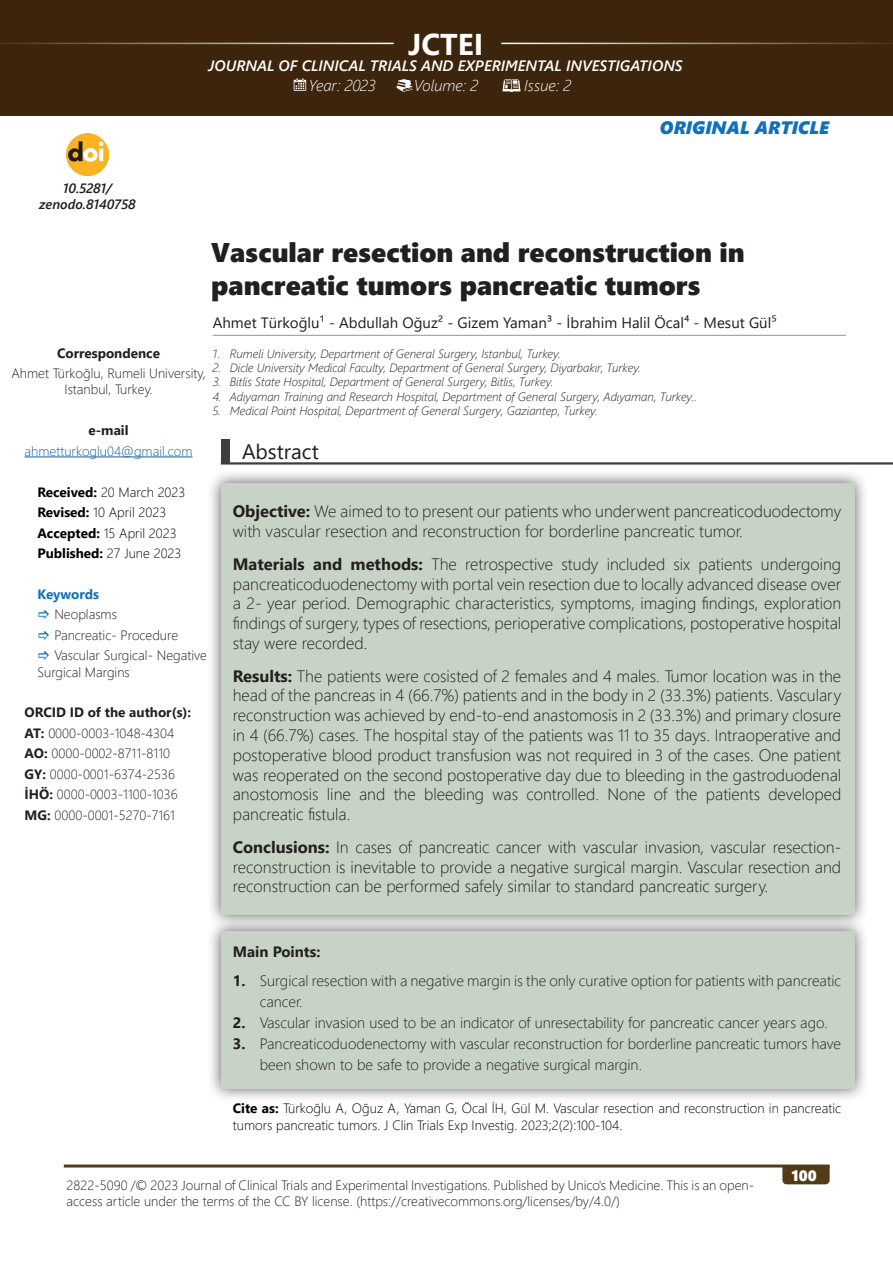
<style>
.page{position:relative;width:893px;height:1263px;background:#fff}
.page>*{position:absolute;margin:0;border:0;box-sizing:border-box;transform-origin:0 0}
.t1{font:700 30px "Segoe UI";color:#fff}
.t2{font:27px/32.4px "Segoe UI Black";color:#231f20}
.t3{font:21px "Segoe UI";color:#231f20}
.t4{font:italic 18px "Segoe UI Black";color:#1070b9}
.t5{font:300 16.5px/19.8px "Segoe UI";color:#231f20;text-align:justify}
.t6{font:italic 300 15.75px "Segoe UI";color:#fff}
.t7{font:300 15px/21px "Segoe UI";color:#231f20}
.t8{font:15px "Segoe UI";color:#231f20}
.t9{font:italic 600 15px "Segoe UI";color:#fff}
.t10{font:700 15px "Segoe UI";color:#231f20}
.t11{font:15px "Segoe UI Black";color:#fff}
.t12{font:300 13.5px/20.4px "Segoe UI";color:#231f20}
.t13{font:300 13.5px/20.4px "Segoe UI";color:#000}
.t14{font:300 13.5px "Segoe UI";color:#175d9e}
.t15{font:italic 600 13.5px/16.2px "Segoe UI";color:#231f20;text-align:center}
.t16{font:700 13.5px "Segoe UI";color:#231f20}
.t17{font:700 13.5px "Segoe UI";color:#1070b9}
.t18{font:italic 300 12px "Segoe UI";color:#231f20}
.s1{font-weight:700}
</style>
<div class="page">
<div style="left:0;top:0;width:893px;height:115px;background:#3d250d"></div>
<hr style="left:501px;top:43px;width:392px;height:1px;background:#fff">
<hr style="left:0;top:43px;width:394px;height:1px;background:#fff">
<svg style="left:782px;top:1167px;width:48px;height:17px"></svg>
<hr style="left:64px;top:1164px;width:766px;height:3px;background:#533a19">
<div style="left:207px;top:469px;width:662px;height:459px;background:#231f20;opacity:.75"></div>
<div style="left:222px;top:483px;width:633px;height:431px;background:#c7d3c5"></div>
<svg style="left:396px;top:79px;width:16px;height:13px"></svg>
<svg style="left:294px;top:78px;width:12px;height:13px"></svg>
<svg style="left:503px;top:79px;width:17px;height:13px"></svg>
<img style="left:66px;top:133px;width:43px;height:42px">
<hr style="left:213px;top:335px;width:633px;height:1px;background:#939598">
<div style="left:221px;top:439px;width:9px;height:24px;background:#3e3e3f"></div>
<hr style="left:221px;top:462px;width:672px;height:3px;background:#3e3e3f">
<hr style="left:25px;top:456px;width:168px;height:1px;background:#175d9e">
<div style="left:207px;top:917px;width:662px;height:186px;background:#231f20;opacity:.75"></div>
<div style="left:222px;top:931px;width:633px;height:158px;background:#c7d3c5"></div>
<h1 class="t1" style="left:408px;top:16px;width:77px">JCTEI</h1>
<p class="t9" style="left:209px;top:52px;width:476px">JOURNAL OF CLINICAL TRIALS AND EXPERIMENTAL INVESTIGATIONS</p>
<p class="t15" style="left:39px;top:178px;width:98px">10.5281/ zenodo.8140758</p>
<p class="t6" style="left:308px;top:70px;width:69px">Year: 2023</p>
<p class="t6" style="left:413px;top:70px;width:66px">Volume: 2</p>
<p class="t6" style="left:524px;top:70px;width:48px">Issue: 2</p>
<p class="t4" style="left:660px;top:114px;width:171px">ORIGINAL ARTICLE</p>
<h2 class="t2" style="left:211px;top:235px;width:535px">Vascular resection and reconstruction in pancreatic tumors pancreatic tumors</h2>
<p class="t8" style="left:213px;top:308px;width:566px">Ahmet Türkoğlu¹ - Abdullah Oğuz² - Gizem Yaman³ - İbrahim Halil Öcal⁴ - Mesut Gül⁵</p>
<p class="t18" style="left:213px;top:342px;width:350px">1. Rumeli University, Department of General Surgery, Istanbul, Turkey.</p>
<p class="t18" style="left:213px;top:356px;width:430px">2. Dicle University Medical Faculty, Department of General Surgery, Diyarbakır, Turkey.</p>
<p class="t18" style="left:213px;top:371px;width:342px">3. Bitlis State Hospital, Department of General Surgery, Bitlis, Turkey.</p>
<p class="t18" style="left:213px;top:385px;width:486px">4. Adıyaman Training and Research Hospital, Department of General Surgery, Adıyaman, Turkey..</p>
<p class="t18" style="left:213px;top:400px;width:387px">5. Medical Point Hospital, Department of General Surgery, Gaziantep, Turkey.</p>
<p class="t3" style="left:242px;top:432px;width:78px">Abstract</p>
<p class="t16" style="left:57px;top:340px;width:105px">Correspondence</p>
<p class="t12" style="left:11px;top:364px;width:196px;line-height:16.2px;text-align:center">Ahmet Türkoğlu, Rumeli University,<br>Istanbul, Turkey.</p>
<p class="t16" style="left:89px;top:418px;width:42px">e-mail</p>
<p class="t14" style="left:25px;top:438px;width:170px">ahmetturkoglu04@gmail.com</p>
<p class="t13" style="left:37px;top:480px;width:150px"><span class="s1">Received:</span> 20 March 2023<br><span class="s1">Revised:</span> 10 April 2023<br><span class="s1">Accepted:</span> 15 April 2023<br><span class="s1">Published:</span> 27 June 2023</p>
<p class="t17" style="left:37px;top:581px;width:63px">Keywords</p>
<p class="t12" style="left:54px;top:603px;width:154px">Neoplasms<br>Pancreatic- Procedure<br>Vascular Surgical- Negative</p>
<p class="t12" style="left:37px;top:660px;width:94px">Surgical Margins</p>
<p class="t12" style="left:25px;top:701px;width:168px"><span class="s1">ORCID ID of the author(s):<br>AT:</span> 0000-0003-1048-4304<br><span class="s1">AO:</span> 0000-0002-8711-8110<br><span class="s1">GY:</span> 0000-0001-6374-2536<br><span class="s1">İHÖ:</span> 0000-0003-1100-1036<br><span class="s1">MG:</span> 0000-0001-5270-7161</p>
<p class="t5" style="left:233px;top:500px;width:610px"><span class="s1">Objective:</span> We aimed to to present our patients who underwent pancreaticoduodectomy with vascular resection and reconstruction for borderline pancreatic tumor.</p>
<p class="t5" style="left:233px;top:552px;width:610px"><span class="s1">Materials and methods:</span> The retrospective study included six patients undergoing pancreaticoduodenectomy with portal vein resection due to locally advanced disease over a 2- year period. Demographic characteristics, symptoms, imaging findings, exploration findings of surgery, types of resections, perioperative complications, postoperative hospital stay were recorded.</p>
<p class="t5" style="left:233px;top:664px;width:610px"><span class="s1">Results:</span> The patients were cosisted of 2 females and 4 males. Tumor location was in the head of the pancreas in 4 (66.7%) patients and in the body in 2 (33.3%) patients. Vasculary reconstruction was achieved by end-to-end anastomosis in 2 (33.3%) and primary closure in 4 (66.7%) cases. The hospital stay of the patients was 11 to 35 days. Intraoperative and postoperative blood product transfusion was not required in 3 of the cases. One patient was reoperated on the second postoperative day due to bleeding in the gastroduodenal anostomosis line and the bleeding was controlled. None of the patients developed pancreatic fistula.</p>
<p class="t5" style="left:233px;top:835px;width:610px"><span class="s1">Conclusions:</span> In cases of pancreatic cancer with vascular invasion, vascular resection&shy;reconstruction is inevitable to provide a negative surgical margin. Vascular resection and reconstruction can be performed safely similar to standard pancreatic surgery.</p>
<p class="t10" style="left:233px;top:937px;width:89px">Main Points:</p>
<p class="t7" style="left:260px;top:969px;width:583px;text-indent:-27px"><span class="s1">1.</span> Surgical resection with a negative margin is the only curative option for patients with pancreatic cancer.</p>
<p class="t7" style="left:233px;top:1011px;width:597px"><span class="s1">2.</span> Vascular invasion used to be an indicator of unresectability for pancreatic cancer years ago.</p>
<p class="t7" style="left:260px;top:1032px;width:583px;text-indent:-27px"><span class="s1">3.</span> Pancreaticoduodenectomy with vascular reconstruction for borderline pancreatic tumors have been shown to be safe to provide a negative surgical margin.</p>
<p class="t13" style="left:233px;top:1099px;width:610px;line-height:16.2px"><span class="s1">Cite as:</span> Türkoğlu A, Oğuz A, Yaman G, Öcal İH, Gül M. Vascular resection and reconstruction in pancreatic tumors pancreatic tumors. J Clin Trials Exp Investig. 2023;2(2):100-104.</p>
<p class="t12" style="left:67px;top:1176px;width:689px;line-height:16.2px">2822-5090 /© 2023 Journal of Clinical Trials and Experimental Investigations. Published by Unico's Medicine. This is an open&shy;access article under the terms of the CC BY license. (https://creativecommons.org/licenses/by/4.0/)</p>
<p class="t11" style="left:792px;top:1165px;width:27px">100</p>
</div>
